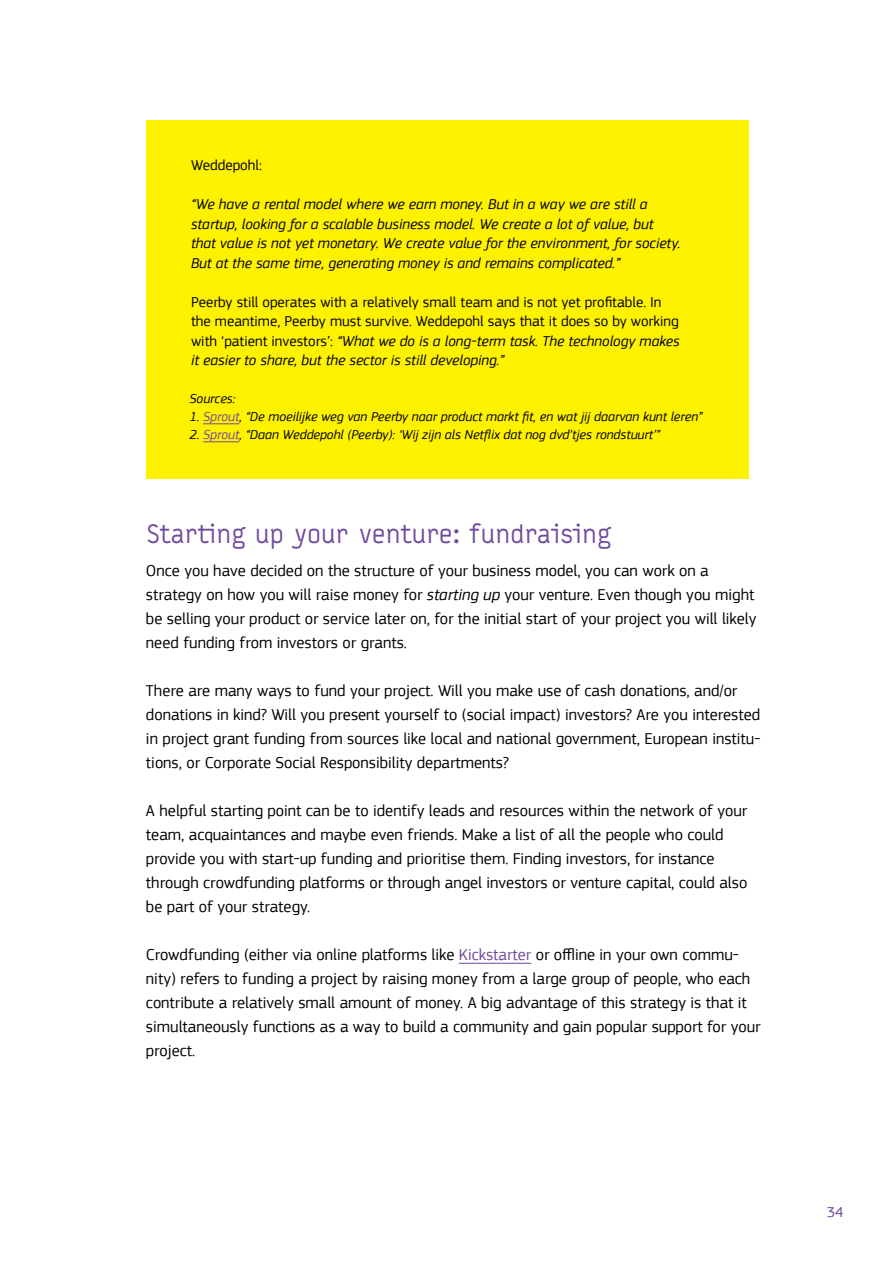
<style>
.page{position:relative;width:893px;height:1263px;background:#fff}
.page>*{position:absolute;margin:0;border:0;box-sizing:border-box;transform-origin:0 0}
.t1{font:27px "Typestar";letter-spacing:-.015em;color:#704a9e}
.t2{font:16.5px/24px "EC Square Sans Pro";color:#000}
.t3{font:15px/19.5px "EC Square Sans Pro";color:#000}
.t4{font:italic 15px/19.5px "EC Square Sans Pro";color:#000}
.t5{font:15px "EC Square Sans Pro";color:#704a9e}
.t6{font:italic 13.5px "EC Square Sans Pro";color:#000}
.s1{font-style:italic}
.s2{color:#704a9e}
</style>
<div class="page">
<div style="left:146px;top:120px;width:602px;height:358px;background:#fff200"></div>
<hr style="left:203px;top:423px;width:36px;height:1px;background:#704a9e">
<hr style="left:203px;top:441px;width:36px;height:1px;background:#704a9e">
<hr style="left:459px;top:963px;width:72px;height:1px;background:#704a9e">
<p class="t3" style="left:191px;top:156px;width:72px">Weddepohl:</p>
<p class="t4" style="left:191px;top:195px;width:491px">“We have a rental model where we earn money. But in a way we are still a startup, looking for a scalable business model. We create a lot of value, but that value is not yet monetary. We create value for the environment, for society.<br>But at the same time, generating money is and remains complicated.”</p>
<p class="t3" style="left:191px;top:292px;width:490px">Peerby still operates with a relatively small team and is not yet profitable. In the meantime, Peerby must survive. Weddepohl says that it does so by working with ‘patient investors’: <span class="s1">“What we do is a long-term task. The technology makes it easier to share, but the sector is still developing.”</span></p>
<p class="t6" style="left:189px;top:390px;width:47px">Sources:</p>
<p class="t6" style="left:189px;top:408px;width:514px">1. <span class="s2">Sprout</span>, “De moeilijke weg van Peerby naar product markt fit, en wat jij daarvan kunt leren”</p>
<p class="t6" style="left:189px;top:426px;width:472px">2. <span class="s2">Sprout</span>, “Daan Weddepohl (Peerby): ‘Wij zijn als Netflix dat nog dvd’tjes rondstuurt’”</p>
<h1 class="t1" style="left:146px;top:519px;width:467px">Starting up your venture: fundraising</h1>
<p class="t2" style="left:146px;top:559px;width:612px">Once you have decided on the structure of your business model, you can work on a strategy on how you will raise money for <span class="s1">starting up</span> your venture. Even though you might be selling your product or service later on, for the initial start of your project you will likely need funding from investors or grants.</p>
<p class="t2" style="left:146px;top:679px;width:616px">There are many ways to fund your project. Will you make use of cash donations, and/or donations in kind? Will you present yourself to (social impact) investors? Are you interested in project grant funding from sources like local and national government, European institu&shy;tions, or Corporate Social Responsibility departments?</p>
<p class="t2" style="left:146px;top:799px;width:603px">A helpful starting point can be to identify leads and resources within the network of your team, acquaintances and maybe even friends. Make a list of all the people who could provide you with start-up funding and prioritise them. Finding investors, for instance through crowdfunding platforms or through angel investors or venture capital, could also be part of your strategy.</p>
<p class="t2" style="left:146px;top:943px;width:616px">Crowdfunding (either via online platforms like <span class="s2">Kickstarter</span> or offline in your own commu&shy;nity) refers to funding a project by raising money from a large group of people, who each contribute a relatively small amount of money. A big advantage of this strategy is that it simultaneously functions as a way to build a community and gain popular support for your project.</p>
<p class="t5" style="left:827px;top:1203px;width:18px">34</p>
</div>
